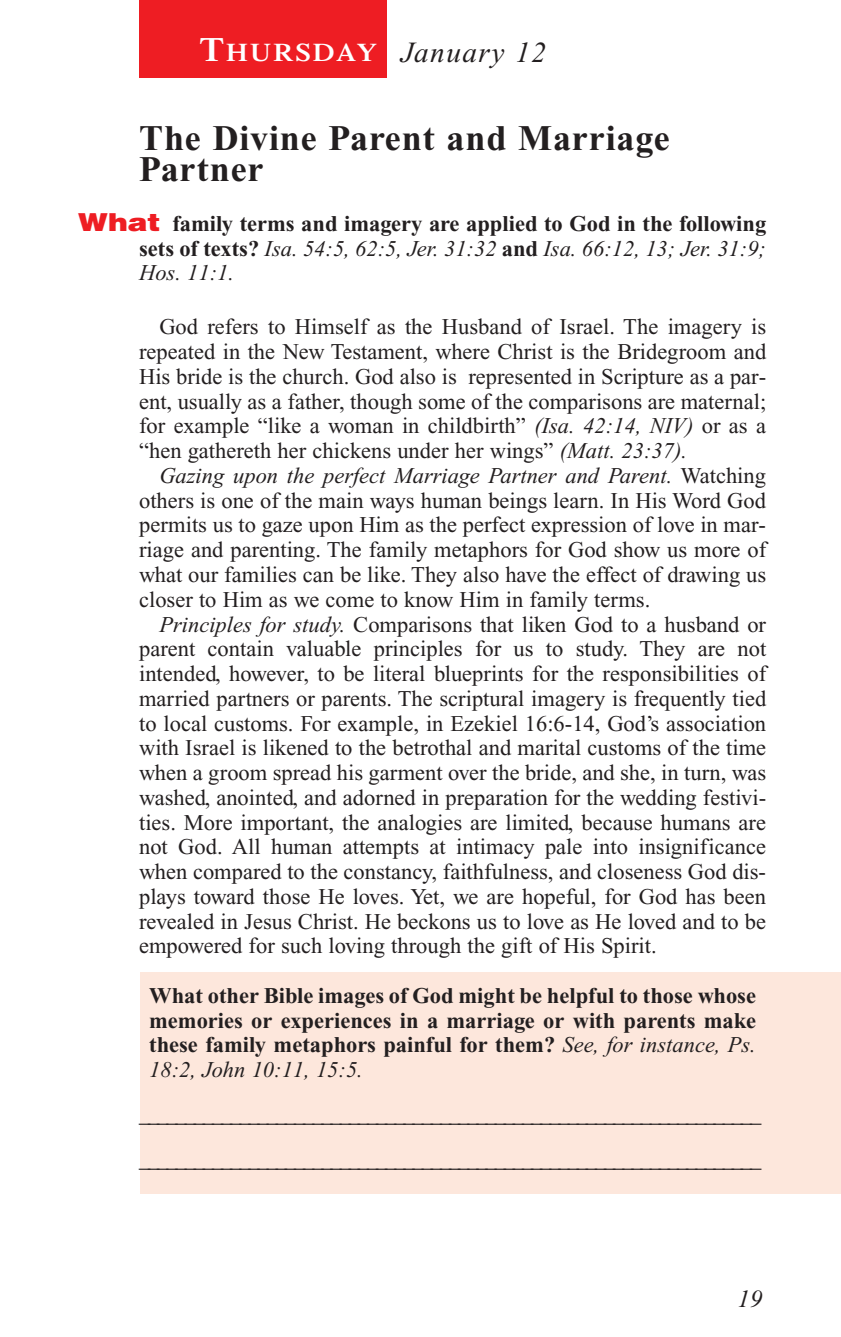
<style>
.page{position:relative;width:841px;height:1337px;background:#fff}
.page>*{position:absolute;margin:0;border:0;box-sizing:border-box;transform-origin:0 0}
.t1{font:700 36px/31.5px "Times New Roman";letter-spacing:.025em;color:#231f20}
.t2{font:italic 29.25px "Times New Roman";letter-spacing:.05em;color:#231f20}
.t3{font:italic 24.75px "Times New Roman";color:#231f20}
.t4{font:22.5px/24.8px "Times New Roman";color:#231f20;text-align:justify}
.t5{font:700 22.5px/24.8px "Times New Roman";color:#231f20;text-align:justify}
.s1{font-family:"Times";font-weight:600;font-style:normal;font-size:33.75px;color:#fff}
.s2{font-family:"Times";font-weight:600;font-style:normal;font-size:25.2px;color:#fff}
.s3{font-family:"Helvetica";font-weight:900;font-size:24.75px;color:#ee1d23}
.s4{font-weight:400;font-style:italic}
.s5{font-style:italic}
</style>
<div class="page">
<div style="left:140px;top:972px;width:700px;height:222px;background:#fde7dc"></div>
<div style="left:139px;top:0;width:248px;height:77px;background:#ee1d23"></div>
<h2 class="t2" style="left:200px;top:42px;width:348px"><span class="s1">T</span><span class="s2">HURSDAY</span> January 12</h2>
<h1 class="t1" style="left:139px;top:126px;width:532px">The Divine Parent and Marriage<br>Partner</h1>
<p class="t5" style="left:139px;top:213px;width:628px;text-indent:-61px"><span class="s3">What</span> family terms and imagery are applied to God in the following sets of texts? <span class="s4">Isa. 54:5, 62:5, Jer. 31:32</span> and <span class="s4">Isa. 66:12, 13; Jer. 31:9; Hos. 11:1.</span></p>
<p class="t4" style="left:139px;top:316px;width:628px;text-indent:20px">God refers to Himself as the Husband of Israel. The imagery is repeated in the New Testament, where Christ is the Bridegroom and His bride is the church. God also is represented in Scripture as a par&shy;ent, usually as a father, though some of the comparisons are maternal; for example “like a woman in childbirth” <span class="s5">(Isa. 42:14, NIV)</span> or as a “hen gathereth her chickens under her wings” <span class="s5">(Matt. 23:37).</span></p>
<p class="t4" style="left:139px;top:465px;width:628px;text-indent:20px"><span class="s5">Gazing upon the perfect Marriage Partner and Parent.</span> Watching others is one of the main ways human beings learn. In His Word God permits us to gaze upon Him as the perfect expression of love in mar&shy;riage and parenting. The family metaphors for God show us more of what our families can be like. They also have the effect of drawing us closer to Him as we come to know Him in family terms.</p>
<p class="t4" style="left:139px;top:613px;width:628px;text-indent:20px"><span class="s5">Principles for study.</span> Comparisons that liken God to a husband or parent contain valuable principles for us to study. They are not intended, however, to be literal blueprints for the responsibilities of married partners or parents. The scriptural imagery is frequently tied to local customs. For example, in Ezekiel 16:6-14, God’s association with Israel is likened to the betrothal and marital customs of the time when a groom spread his garment over the bride, and she, in turn, was washed, anointed, and adorned in preparation for the wedding festivi&shy;ties. More important, the analogies are limited, because humans are not God. All human attempts at intimacy pale into insignificance when compared to the constancy, faithfulness, and closeness God dis&shy;plays toward those He loves. Yet, we are hopeful, for God has been revealed in Jesus Christ. He beckons us to love as He loved and to be empowered for such loving through the gift of His Spirit.</p>
<p class="t5" style="left:149px;top:985px;width:608px">What other Bible images of God might be helpful to those whose memories or experiences in a marriage or with parents make these family metaphors painful for them? <span class="s4">See, for instance, Ps.<br>18:2, John 10:11, 15:5.</span></p>
<p class="t4" style="left:139px;top:1094px;width:623px;line-height:45px">____________________________________________________________________ ____________________________________________________________________</p>
<p class="t3" style="left:737px;top:1289px;width:26px">19</p>
</div>
